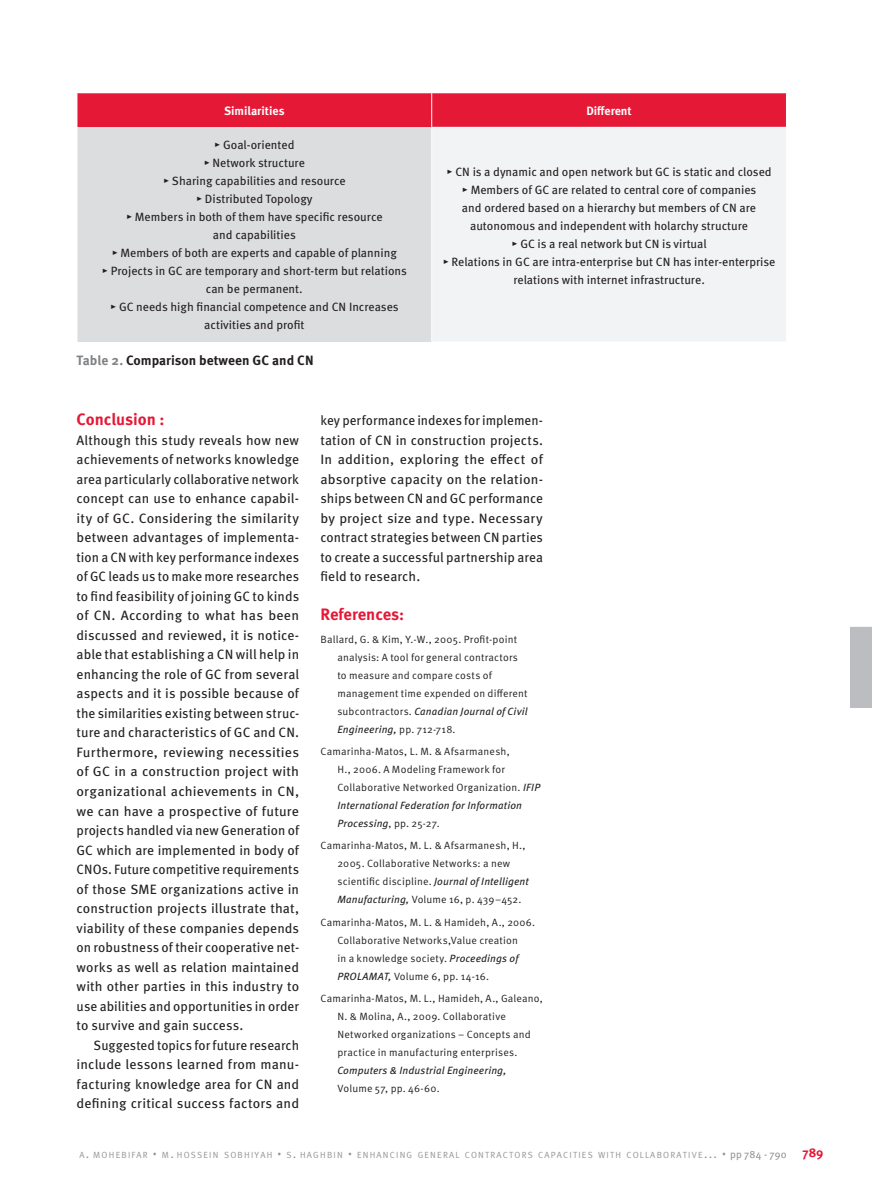
<style>
.page{position:relative;width:872px;height:1204px;background:#fff}
.page>*{position:absolute;margin:0;border:0;box-sizing:border-box;transform-origin:0 0}
._1_1_1_naslov_2_11_1{font:700 16.5px "Meta Pro";letter-spacing:-.005em;color:#e51836}
.Prvi_paragraf{font:13.5px/19.5px "Meta Pro";letter-spacing:.01em;color:#231f20;text-align:justify}
.Bodytext_9_13{font:13.5px/19.5px "Meta Pro";letter-spacing:.005em;color:#231f20;text-align:justify}
.t1{font:700 13.5px "Meta Pro";color:#231f20}
.t2{font:700 12.75px "Meta";color:#e51836}
.tekst_tu_tablici{font:12px/18px "Meta Pro";color:#231f20;text-align:center}
.tekst_tu_tablici-2{font:700 12px "Meta Pro";color:#fff}
.References{font:10.5px/18px "Meta Pro";letter-spacing:.015em;color:#231f20}
.t3{font:8.85px "Meta Normal";letter-spacing:.145em;color:#939598}
.s1{color:#808285}
.s2{font-style:italic}
.s3{font-size:12.75px}
.s4{font-family:"Santana";font-weight:900;font-stretch:condensed;font-size:12.75px}
.s5{font-family:"Meta";font-size:10.5px}
</style>
<div class="page">
<div style="left:78px;top:93px;width:708px;height:34px;background:#e51836"></div>
<div style="left:77px;top:127px;width:355px;height:215px;background:#dcdddf"></div>
<div style="left:432px;top:127px;width:354px;height:215px;background:#f2f3f4"></div>
<hr style="left:431px;top:93px;width:1px;height:34px;background:#fff">
<hr style="left:77px;top:127px;width:1px;height:215px;background:#fff">
<hr style="left:431px;top:128px;width:1px;height:213px;background:#fff">
<hr style="left:431px;top:127px;width:356px;height:1px;background:#fff">
<hr style="left:431px;top:341px;width:356px;height:1px;background:#fff">
<div style="left:850px;top:626px;width:22px;height:84px;background:#bcbdc0"></div>
<hr style="left:836px;top:708px;width:36px;height:3px;background:#fff">
<p class="tekst_tu_tablici-2" style="left:224px;top:103px;width:62px">Similarities</p>
<p class="tekst_tu_tablici-2" style="left:586px;top:103px;width:47px">Different</p>
<p class="tekst_tu_tablici" style="left:214px;top:136px;width:82px">▸ Goal-oriented</p>
<p class="tekst_tu_tablici" style="left:204px;top:154px;width:103px">▸ Network structure</p>
<p class="tekst_tu_tablici" style="left:163px;top:172px;width:184px">▸ Sharing capabilities and resource</p>
<p class="tekst_tu_tablici" style="left:196px;top:190px;width:118px">▸ Distributed Topology</p>
<p class="tekst_tu_tablici" style="left:126px;top:208px;width:258px">▸ Members in both of them have specific resource and capabilities</p>
<p class="tekst_tu_tablici" style="left:112px;top:244px;width:287px">▸ Members of both are experts and capable of planning</p>
<p class="tekst_tu_tablici" style="left:102px;top:262px;width:306px">▸ Projects in GC are temporary and short-term but relations can be permanent.</p>
<p class="tekst_tu_tablici" style="left:110px;top:298px;width:290px">▸ GC needs high financial competence and CN Increases activities and profit</p>
<p class="tekst_tu_tablici" style="left:446px;top:163px;width:327px">▸ CN is a dynamic and open network but GC is static and closed</p>
<p class="tekst_tu_tablici" style="left:462px;top:181px;width:296px">▸ Members of GC are related to central core of companies and ordered based on a hierarchy but members of CN are autonomous and independent with holarchy structure</p>
<p class="tekst_tu_tablici" style="left:511px;top:235px;width:197px">▸ GC is a real network but CN is virtual</p>
<p class="tekst_tu_tablici" style="left:442px;top:253px;width:334px">▸ Relations in GC are intra-enterprise but CN has inter-enterprise relations with internet infrastructure.</p>
<p class="t1" style="left:77px;top:351px;width:238px"><span class="s1">Table 2.</span> Comparison between GC and CN</p>
<p class="_1_1_1_naslov_2_11_1" style="left:77px;top:409px;width:90px">Conclusion :</p>
<p class="Prvi_paragraf" style="left:77px;top:431px;width:225px">Although this study reveals how new achievements of networks knowledge area particularly collaborative network concept can use to enhance capabil&shy;ity of GC. Considering the similarity between advantages of implementa&shy;tion a CN with key performance indexes of GC leads us to make more researches to find feasibility of joining GC to kinds of CN. According to what has been discussed and reviewed, it is notice&shy;able that establishing a CN will help in enhancing the role of GC from several aspects and it is possible because of the similarities existing between struc&shy;ture and characteristics of GC and CN.<br>Furthermore, reviewing necessities of GC in a construction project with organizational achievements in CN, we can have a prospective of future projects handled via new Generation of GC which are implemented in body of CNOs. Future competitive requirements of those SME organizations active in construction projects illustrate that, viability of these companies depends on robustness of their cooperative net&shy;works as well as relation maintained with other parties in this industry to use abilities and opportunities in order to survive and gain success.</p>
<p class="Bodytext_9_13" style="left:77px;top:1035px;width:224px;text-indent:17px">Suggested topics for future research include lessons learned from manu&shy;facturing knowledge area for CN and defining critical success factors and</p>
<p class="Bodytext_9_13" style="left:320px;top:411px;width:224px">key performance indexes for implemen&shy;tation of CN in construction projects.<br>In addition, exploring the effect of absorptive capacity on the relation&shy;ships between CN and GC performance by project size and type. Necessary contract strategies between CN parties to create a successful partnership area field to research.</p>
<p class="_1_1_1_naslov_2_11_1" style="left:320px;top:604px;width:85px">References:</p>
<p class="References" style="left:337px;top:630px;width:192px;text-indent:-17px">Ballard, G. &amp; Kim, Y.-W., 2005. Profit-point analysis: A tool for general contractors to measure and compare costs of management time expended on different subcontractors. <span class="s2">Canadian Journal of Civil Engineering,</span> pp. 712-718.</p>
<p class="References" style="left:337px;top:742px;width:204px;text-indent:-17px">Camarinha-Matos, L. M. &amp; Afsarmanesh,<br>H., 2006. A Modeling Framework for Collaborative Networked Organization. <span class="s2">IFIP International Federation for Information Processing</span>, pp. 25-27.</p>
<p class="References" style="left:337px;top:836px;width:193px;text-indent:-17px">Camarinha-Matos, M. L. &amp; Afsarmanesh, H., 2005. Collaborative Networks: a new scientific discipline. <span class="s2">Journal of Intelligent Manufacturing,</span> Volume 16, p. 439–452.</p>
<p class="References" style="left:337px;top:913px;width:199px;text-indent:-17px">Camarinha-Matos, M. L. &amp; Hamideh, A., 2006.<br>Collaborative Networks,Value creation<br>in a knowledge society. <span class="s2">Proceedings of PROLAMAT,</span> Volume 6, pp. 14-16.</p>
<p class="References" style="left:337px;top:989px;width:207px;text-indent:-17px">Camarinha-Matos, M. L., Hamideh, A., Galeano, N. &amp; Molina, A., 2009. Collaborative Networked organizations – Concepts and practice in manufacturing enterprises.<br><span class="s2">Computers &amp; Industrial Engineering, </span>Volume 57, pp. 46-60.</p>
<p class="t3" style="left:80px;top:1149px;width:708px">A<span class="s3">.</span> MOHEBIFAR <span class="s4">·</span> M<span class="s3">.</span> HOSSEIN SOBHIYAH <span class="s4">·</span> S<span class="s3">.</span> HAGHBIN <span class="s4">·</span> ENHANCING GENERAL CONTRACTORS CAPACITIES WITH COLLABORATIVE<span class="s3">...</span> <span class="s4">·</span> <span class="s5">pp</span> <span class="s5">784 - 790</span></p>
<p class="t2" style="left:802px;top:1144px;width:22px">789</p>
</div>
